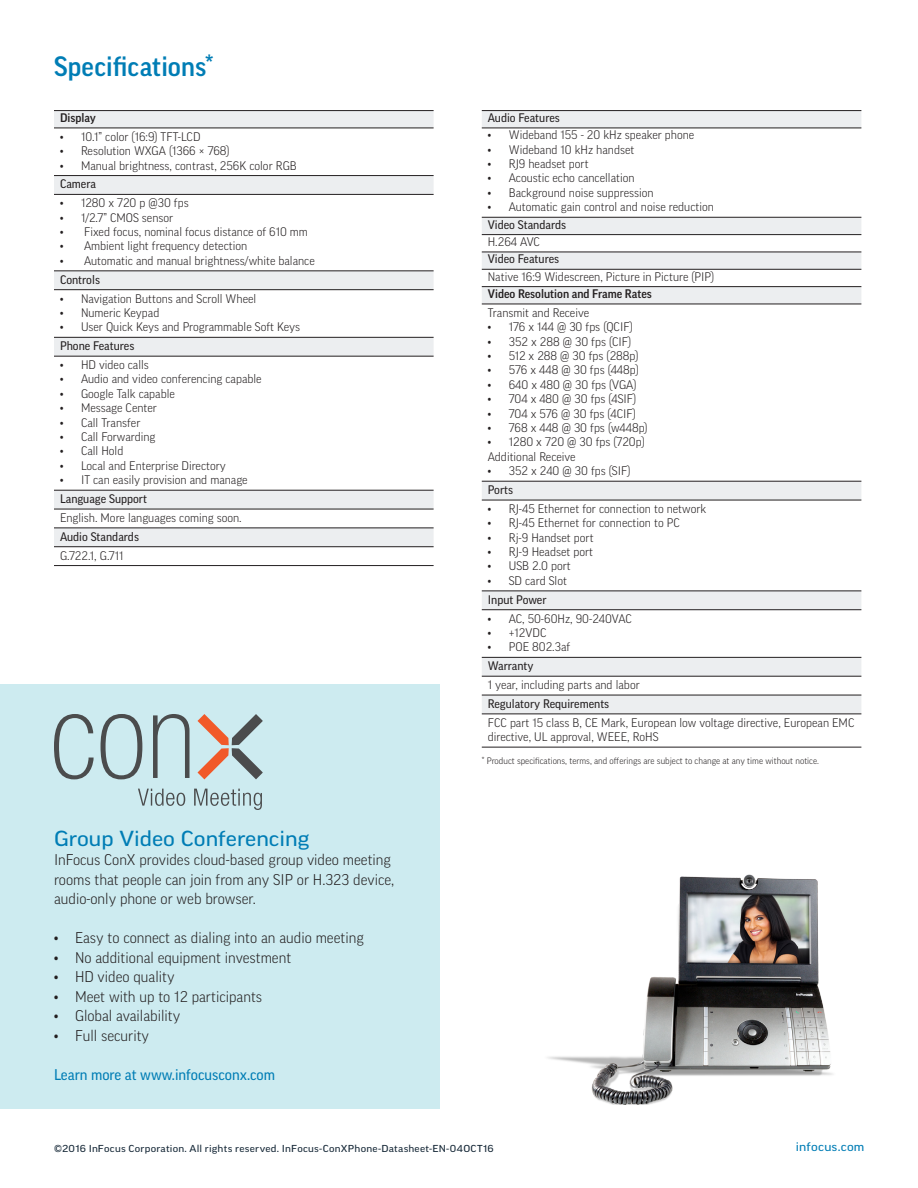
<style>
.page{position:relative;width:918px;height:1188px;background:#fff}
.page>*{position:absolute;margin:0;border:0;box-sizing:border-box;transform-origin:0 0}
.t1{font:500 27px "Good Pro";letter-spacing:.005em;color:#007db5}
.t2{font:expanded 21px "Good Pro";color:#007db5}
.t3{font:300 15px/19.5px "Good Pro";color:#231f20}
.t4{font:15px "Good Pro";color:#007db5}
.t5{font:300 12px/14.4px "Good Pro";color:#231f20}
.t6{font:12px "Good Pro";color:#231f20}
.t7{font:500 12px "Good Pro";color:#231f20}
.t8{font:expanded 12px "Good Pro";letter-spacing:.015em;color:#007db5}
.t9{font:expanded 9.75px "Good Pro";letter-spacing:.025em;color:#172938}
.t10{font:300 9px "Good Pro";color:#231f20}
</style>
<div class="page">
<div style="left:0;top:684px;width:439px;height:424px;background:#cdebf0"></div>
<svg style="left:54px;top:111px;width:380px;height:435px"></svg>
<hr style="left:54px;top:110px;width:380px;height:1px;background:#231f20">
<hr style="left:54px;top:128px;width:380px;height:1px;background:#231f20">
<hr style="left:54px;top:175px;width:380px;height:1px;background:#231f20">
<hr style="left:54px;top:194px;width:380px;height:1px;background:#231f20">
<hr style="left:54px;top:271px;width:380px;height:1px;background:#231f20">
<hr style="left:54px;top:289px;width:380px;height:1px;background:#231f20">
<hr style="left:54px;top:337px;width:380px;height:1px;background:#231f20">
<hr style="left:54px;top:356px;width:380px;height:1px;background:#231f20">
<hr style="left:54px;top:490px;width:380px;height:1px;background:#231f20">
<hr style="left:54px;top:509px;width:380px;height:1px;background:#231f20">
<hr style="left:54px;top:528px;width:380px;height:1px;background:#231f20">
<hr style="left:54px;top:546px;width:380px;height:1px;background:#231f20">
<hr style="left:54px;top:565px;width:380px;height:1px;background:#231f20">
<svg style="left:482px;top:111px;width:379px;height:603px"></svg>
<svg style="left:482px;top:129px;width:379px;height:157px"></svg>
<hr style="left:482px;top:110px;width:379px;height:1px;background:#231f20">
<hr style="left:482px;top:128px;width:379px;height:1px;background:#231f20">
<hr style="left:482px;top:217px;width:379px;height:1px;background:#231f20">
<hr style="left:482px;top:234px;width:379px;height:1px;background:#231f20">
<hr style="left:482px;top:252px;width:379px;height:1px;background:#231f20">
<hr style="left:482px;top:269px;width:379px;height:1px;background:#231f20">
<hr style="left:482px;top:286px;width:379px;height:1px;background:#231f20">
<hr style="left:482px;top:304px;width:379px;height:1px;background:#231f20">
<hr style="left:482px;top:481px;width:379px;height:1px;background:#231f20">
<hr style="left:482px;top:500px;width:379px;height:1px;background:#231f20">
<hr style="left:482px;top:591px;width:379px;height:1px;background:#231f20">
<hr style="left:482px;top:609px;width:379px;height:1px;background:#231f20">
<hr style="left:482px;top:657px;width:379px;height:1px;background:#231f20">
<hr style="left:482px;top:676px;width:379px;height:1px;background:#231f20">
<hr style="left:482px;top:695px;width:379px;height:1px;background:#231f20">
<hr style="left:482px;top:714px;width:379px;height:1px;background:#231f20">
<hr style="left:482px;top:747px;width:379px;height:1px;background:#231f20">
<img style="left:547px;top:874px;width:286px;height:231px">
<svg style="left:198px;top:714px;width:65px;height:65px"></svg>
<svg style="left:54px;top:714px;width:40px;height:65px"></svg>
<svg style="left:101px;top:714px;width:41px;height:65px"></svg>
<svg style="left:153px;top:714px;width:37px;height:64px"></svg>
<svg style="left:138px;top:789px;width:47px;height:17px"></svg>
<svg style="left:194px;top:789px;width:68px;height:21px"></svg>
<p class="t1" style="left:54px;top:51px;width:161px">Specifications*</p>
<p class="t7" style="left:60px;top:111px;width:37px">Display</p>
<p class="t5" style="left:60px;top:129px;width:142px">• 10.1” color (16:9) TFT-LCD</p>
<p class="t5" style="left:60px;top:144px;width:171px">• Resolution WXGA (1366 × 768)</p>
<p class="t5" style="left:60px;top:158px;width:238px">• Manual brightness, contrast, 256K color RGB</p>
<p class="t6" style="left:60px;top:177px;width:37px">Camera</p>
<p class="t5" style="left:60px;top:196px;width:130px">• 1280 x 720 p @30 fps</p>
<p class="t5" style="left:60px;top:210px;width:115px">• 1/2.7” CMOS sensor</p>
<p class="t5" style="left:60px;top:225px;width:249px">• Fixed focus, nominal focus distance of 610 mm</p>
<p class="t5" style="left:60px;top:239px;width:189px">• Ambient light frequency detection</p>
<p class="t5" style="left:60px;top:253px;width:256px">• Automatic and manual brightness/white balance</p>
<p class="t6" style="left:60px;top:273px;width:41px">Controls</p>
<p class="t5" style="left:60px;top:291px;width:198px">• Navigation Buttons and Scroll Wheel</p>
<p class="t5" style="left:60px;top:305px;width:101px">• Numeric Keypad</p>
<p class="t5" style="left:60px;top:320px;width:242px">• User Quick Keys and Programmable Soft Keys</p>
<p class="t6" style="left:60px;top:339px;width:76px">Phone Features</p>
<p class="t5" style="left:60px;top:357px;width:90px">• HD video calls</p>
<p class="t5" style="left:60px;top:372px;width:203px">• Audio and video conferencing capable</p>
<p class="t5" style="left:60px;top:386px;width:116px">• Google Talk capable</p>
<p class="t5" style="left:60px;top:401px;width:99px">• Message Center</p>
<p class="t5" style="left:60px;top:415px;width:82px">• Call Transfer</p>
<p class="t5" style="left:60px;top:429px;width:97px">• Call Forwarding</p>
<p class="t5" style="left:60px;top:444px;width:65px">• Call Hold</p>
<p class="t5" style="left:60px;top:458px;width:167px">• Local and Enterprise Directory</p>
<p class="t5" style="left:60px;top:473px;width:189px">• IT can easily provision and manage</p>
<p class="t6" style="left:60px;top:492px;width:89px">Language Support</p>
<p class="t5" style="left:60px;top:510px;width:183px">English. More languages coming soon.</p>
<p class="t6" style="left:60px;top:530px;width:81px">Audio Standards</p>
<p class="t5" style="left:60px;top:548px;width:65px">G.722.1, G.711</p>
<p class="t2" style="left:54px;top:826px;width:257px">Group Video Conferencing</p>
<p class="t3" style="left:54px;top:850px;width:342px">InFocus ConX provides cloud-based group video meeting rooms that people can join from any SIP or H.323 device, audio-only phone or web browser.</p>
<p class="t3" style="left:54px;top:928px;width:311px">• Easy to connect as dialing into an audio meeting</p>
<p class="t3" style="left:54px;top:948px;width:239px">• No additional equipment investment</p>
<p class="t3" style="left:54px;top:967px;width:122px">• HD video quality</p>
<p class="t3" style="left:54px;top:987px;width:210px">• Meet with up to 12 participants</p>
<p class="t3" style="left:54px;top:1006px;width:128px">• Global availability</p>
<p class="t3" style="left:54px;top:1026px;width:97px">• Full security</p>
<p class="t4" style="left:54px;top:1066px;width:223px">Learn more at www.infocusconx.com</p>
<p class="t6" style="left:488px;top:111px;width:74px">Audio Features</p>
<p class="t5" style="left:488px;top:128px;width:208px">• Wideband 155 - 20 kHz speaker phone</p>
<p class="t5" style="left:488px;top:142px;width:148px">• Wideband 10 kHz handset</p>
<p class="t5" style="left:488px;top:157px;width:102px">• RJ9 headset port</p>
<p class="t5" style="left:488px;top:171px;width:148px">• Acoustic echo cancellation</p>
<p class="t5" style="left:488px;top:185px;width:167px">• Background noise suppression</p>
<p class="t5" style="left:488px;top:200px;width:228px">• Automatic gain control and noise reduction</p>
<p class="t6" style="left:488px;top:217px;width:80px">Video Standards</p>
<p class="t5" style="left:488px;top:234px;width:54px">H.264 AVC</p>
<p class="t6" style="left:488px;top:252px;width:73px">Video Features</p>
<p class="t5" style="left:488px;top:269px;width:228px">Native 16:9 Widescreen, Picture in Picture (PIP)</p>
<p class="t7" style="left:488px;top:287px;width:166px">Video Resolution and Frame Rates</p>
<p class="t5" style="left:488px;top:305px;width:103px">Transmit and Receive</p>
<p class="t5" style="left:488px;top:320px;width:146px">• 176 x 144 @ 30 fps (QCIF)</p>
<p class="t5" style="left:488px;top:334px;width:145px">• 352 x 288 @ 30 fps (CIF)</p>
<p class="t5" style="left:488px;top:348px;width:152px">• 512 x 288 @ 30 fps (288p)</p>
<p class="t5" style="left:488px;top:363px;width:153px">• 576 x 448 @ 30 fps (448p)</p>
<p class="t5" style="left:488px;top:377px;width:150px">• 640 x 480 @ 30 fps (VGA)</p>
<p class="t5" style="left:488px;top:392px;width:150px">• 704 x 480 @ 30 fps (4SIF)</p>
<p class="t5" style="left:488px;top:406px;width:150px">• 704 x 576 @ 30 fps (4CIF)</p>
<p class="t5" style="left:488px;top:420px;width:161px">• 768 x 448 @ 30 fps (w448p)</p>
<p class="t5" style="left:488px;top:435px;width:159px">• 1280 x 720 @ 30 fps (720p)</p>
<p class="t5" style="left:488px;top:449px;width:89px">Additional Receive</p>
<p class="t5" style="left:488px;top:464px;width:144px">• 352 x 240 @ 30 fps (SIF)</p>
<p class="t6" style="left:488px;top:483px;width:27px">Ports</p>
<p class="t5" style="left:488px;top:501px;width:220px">• RJ-45 Ethernet for connection to network</p>
<p class="t5" style="left:488px;top:516px;width:194px">• RJ-45 Ethernet for connection to PC</p>
<p class="t5" style="left:488px;top:530px;width:107px">• Rj-9 Handset port</p>
<p class="t5" style="left:488px;top:545px;width:107px">• RJ-9 Headset port</p>
<p class="t5" style="left:488px;top:559px;width:85px">• USB 2.0 port</p>
<p class="t5" style="left:488px;top:573px;width:81px">• SD card Slot</p>
<p class="t6" style="left:488px;top:593px;width:60px">Input Power</p>
<p class="t5" style="left:488px;top:611px;width:146px">• AC, 50-60Hz, 90-240VAC</p>
<p class="t5" style="left:488px;top:625px;width:60px">• +12VDC</p>
<p class="t5" style="left:488px;top:640px;width:84px">• POE 802.3af</p>
<p class="t6" style="left:488px;top:659px;width:47px">Warranty</p>
<p class="t5" style="left:488px;top:678px;width:154px">1 year, including parts and labor</p>
<p class="t6" style="left:488px;top:697px;width:123px">Regulatory Requirements</p>
<p class="t5" style="left:488px;top:715px;width:368px">FCC part 15 class B, CE Mark, European low voltage directive, European EMC directive, UL approval, WEEE, RoHS</p>
<p class="t10" style="left:482px;top:755px;width:339px">* Product specifications, terms, and offerings are subject to change at any time without notice.</p>
<p class="t9" style="left:54px;top:1143px;width:441px">©2016 InFocus Corporation. All rights reserved. InFocus-ConXPhone-Datasheet-EN-04OCT16</p>
<p class="t8" style="left:796px;top:1140px;width:70px">infocus.com</p>
</div>
